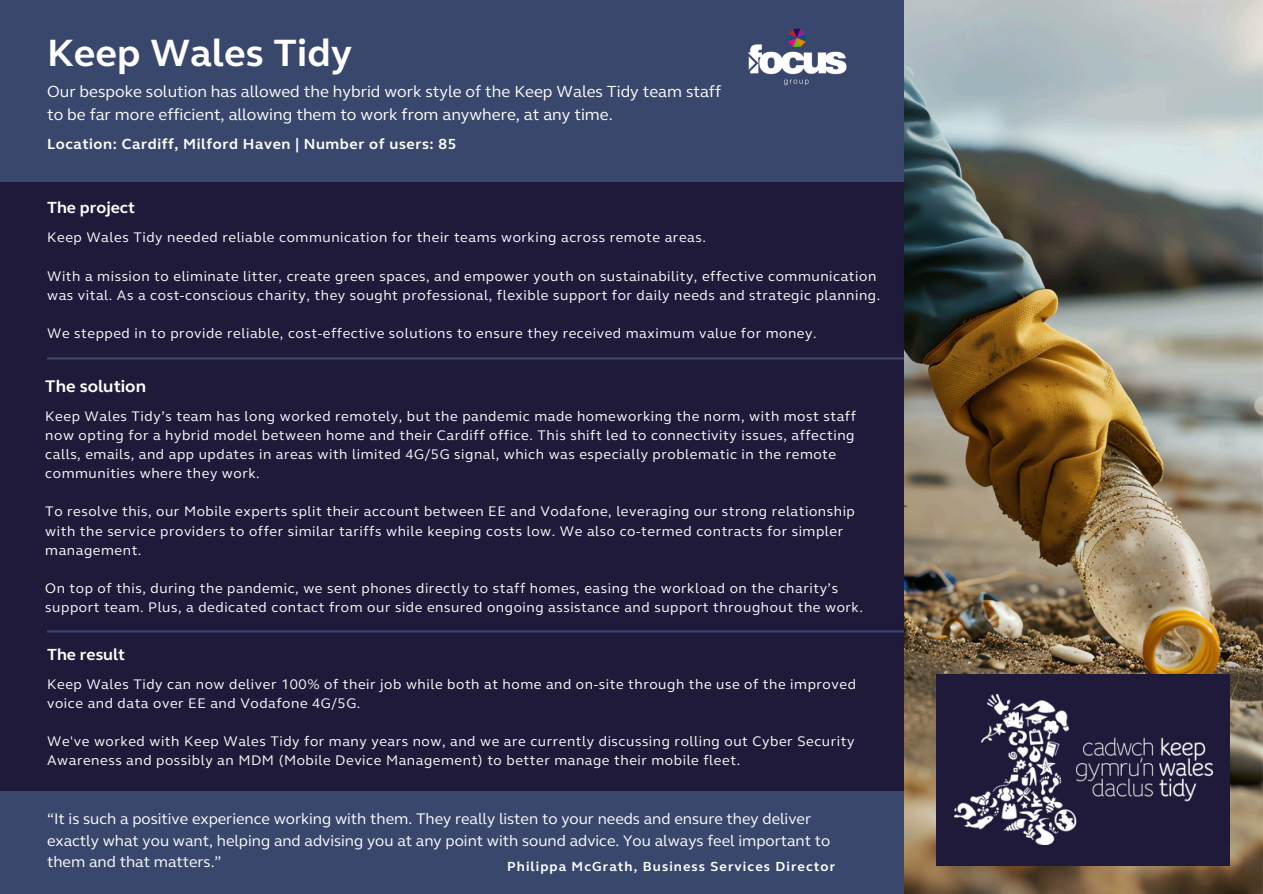
<style>
.page{position:relative;width:1263px;height:894px;background:#fff}
.page>*{position:absolute;margin:0;border:0;box-sizing:border-box;transform-origin:0 0}
.t1{font:700 39px "FS Elliot Web";letter-spacing:.005em;color:#fff}
.t2{font:700 17.25px "FS Elliot Web";color:#fff}
.t3{font:16.5px/22.5px "FS Elliot Web";color:#fff}
.t4{font:700 16.5px "FS Elliot Web";color:#fff}
.t5{font:15.75px/21.3px "FS Elliot Web";color:#fff}
.t6{font:700 15px "FS Elliot Web";letter-spacing:.04em;color:#fff}
.t7{font:14.25px/19.2px "FS Elliot Web";letter-spacing:.04em;color:#fff}
.t8{font:700 13.5px "FS Elliot Web";letter-spacing:.08em;color:#fff}
</style>
<div class="page">
<div style="left:0;top:0;width:913px;height:799px;background:#1f1a39"></div>
<div style="left:0;top:0;width:913px;height:182px;background:#39476d"></div>
<div style="left:0;top:790px;width:913px;height:103px;background:#39476d"></div>
<hr style="left:47px;top:357px;width:857px;height:2px;background:#39476d">
<hr style="left:47px;top:630px;width:857px;height:2px;background:#39476d">
<img style="left:904px;top:0;width:359px;height:893px">
<div style="left:937px;top:673px;width:293px;height:192px;background:#1f1a39"></div>
<img style="left:748px;top:28px;width:99px;height:58px">
<img style="left:954px;top:694px;width:258px;height:150px">
<h4 class="t1" style="left:47px;top:29px;width:306px">Keep Wales Tidy</h4>
<p class="t3" style="left:47px;top:81px;width:675px">Our bespoke solution has allowed the hybrid work style of the Keep Wales Tidy team staff to be far more efficient, allowing them to work from anywhere, at any time.</p>
<h2 class="t6" style="left:47px;top:135px;width:411px">Location: Cardiff, Milford Haven | Number of users: 85</h2>
<p class="t4" style="left:47px;top:198px;width:89px">The project</p>
<p class="t7" style="left:47px;top:228px;width:660px">Keep Wales Tidy needed reliable communication for their teams working across remote areas.</p>
<p class="t7" style="left:47px;top:266px;width:835px">With a mission to eliminate litter, create green spaces, and empower youth on sustainability, effective communication was vital. As a cost-conscious charity, they sought professional, flexible support for daily needs and strategic planning.</p>
<p class="t7" style="left:47px;top:324px;width:771px">We stepped in to provide reliable, cost-effective solutions to ensure they received maximum value for money.</p>
<p class="t2" style="left:45px;top:375px;width:102px">The solution</p>
<p class="t7" style="left:45px;top:406px;width:812px">Keep Wales Tidy’s team has long worked remotely, but the pandemic made homeworking the norm, with most staff now opting for a hybrid model between home and their Cardiff office. This shift led to connectivity issues, affecting calls, emails, and app updates in areas with limited 4G/5G signal, which was especially problematic in the remote communities where they work.</p>
<p class="t7" style="left:45px;top:502px;width:811px">To resolve this, our Mobile experts split their account between EE and Vodafone, leveraging our strong relationship with the service providers to offer similar tariffs while keeping costs low. We also co-termed contracts for simpler management.</p>
<h2 class="t7" style="left:45px;top:578px;width:819px">On top of this, during the pandemic, we sent phones directly to staff homes, easing the workload on the charity’s support team. Plus, a dedicated contact from our side ensured ongoing assistance and support throughout the work.</h2>
<p class="t4" style="left:47px;top:644px;width:80px">The result</p>
<p class="t7" style="left:47px;top:674px;width:810px">Keep Wales Tidy can now deliver 100% of their job while both at home and on-site through the use of the improved voice and data over EE and Vodafone 4G/5G.</p>
<p class="t7" style="left:47px;top:731px;width:809px">We've worked with Keep Wales Tidy for many years now, and we are currently discussing rolling out Cyber Security<br>Awareness and possibly an MDM (Mobile Device Management) to better manage their mobile fleet.</p>
<h4 class="t5" style="left:47px;top:808px;width:785px">“It is such a positive experience working with them. They really listen to your needs and ensure they deliver exactly what you want, helping and advising you at any point with sound advice. You always feel important to them and that matters.”</h4>
<h2 class="t8" style="left:507px;top:858px;width:329px">Philippa McGrath, Business Services Director</h2>
</div>
